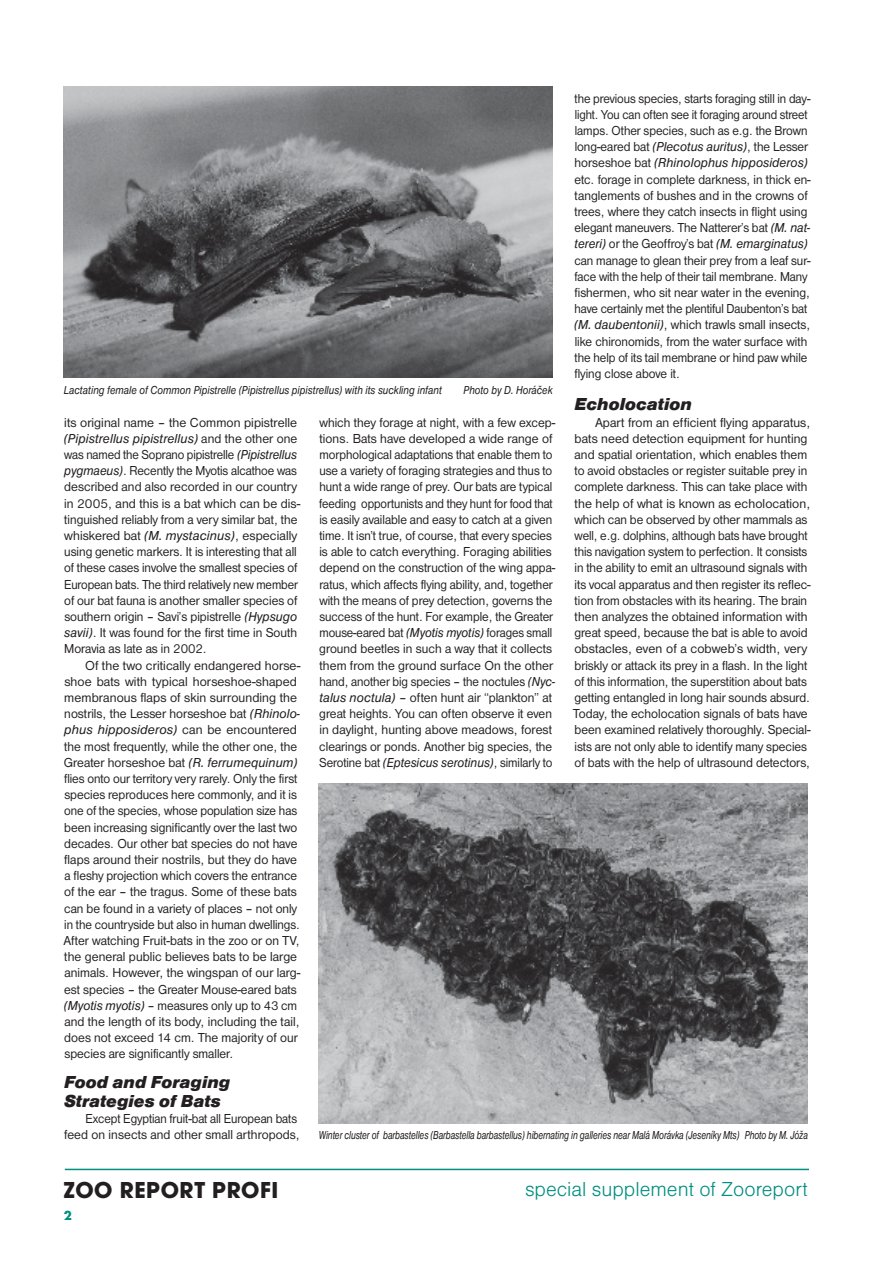
<style>
.page{position:relative;width:893px;height:1263px;background:#fff}
.page>*{position:absolute;margin:0;border:0;box-sizing:border-box;transform-origin:0 0}
.t1{font:700 24px "Avant Gar Got Itc TEE";letter-spacing:.025em;color:#231f20}
.t2{font:21px "Nimbus San DEE Ligh";color:#008e80}
.t3{font:18px/19.2px "Nimbus San DEE Blac Ital";color:#231f20}
.t4{font:13.5px/16.2px "Nimbus San DEE";color:#231f20}
.t5{font:13.5px/16.2px "Nimbus San DEE";color:#231f20;scale:.96 1}
.t6{font:13.5px/16.2px "Nimbus San DEE";color:#231f20;text-align:right;scale:.92 1}
.t7{font:italic 12px "Nimbus San DEE";letter-spacing:-.01em;color:#231f20;scale:.74 1}
.t8{font:italic 12px "Nimbus San DEE";letter-spacing:-.01em;color:#231f20;scale:.85 1}
.s1{font-style:italic}
</style>
<div class="page">
<img style="left:64px;top:86px;width:489px;height:292px">
<img style="left:319px;top:783px;width:489px;height:340px">
<hr style="left:65px;top:1169px;width:744px;height:1px;background:#008e80">
<p class="t6" style="left:574px;top:90px;width:258px;text-align:left">the previous species, starts foraging still in day&shy;light. You can often see it foraging around street lamps. Other species, such as e.g. the Brown long-eared bat <span class="s1">(Plecotus auritus)</span>, the Lesser horseshoe bat <span class="s1">(Rhinolophus hipposideros) </span>etc. forage in complete darkness, in thick en&shy;tanglements of bushes and in the crowns of trees, where they catch insects in flight using elegant maneuvers. The Natterer’s bat <span class="s1">(M. nat&shy;tereri)</span> or the Geoffroy’s bat <span class="s1">(M. emarginatus) </span>can manage to glean their prey from a leaf sur&shy;face with the help of their tail membrane. Many fishermen, who sit near water in the evening, have certainly met the plentiful Daubenton’s bat <span class="s1">(M. daubentonii)</span>, which trawls small insects, like chironomids, from the water surface with the help of its tail membrane or hind paw while flying close above it.</p>
<h3 class="t3" style="left:574px;top:395px;width:119px">Echolocation</h3>
<p class="t4" style="left:573px;top:414px;width:239px;text-indent:22px">Apart from an efficient flying apparatus, bats need detection equipment for hunting and spatial orientation, which enables them to avoid obstacles or register suitable prey in complete darkness. This can take place with the help of what is known as echolocation, which can be observed by other mammals as well, e.g. dolphins, although bats have brought this navigation system to perfection. It consists in the ability to emit an ultrasound signals with its vocal apparatus and then register its reflec&shy;tion from obstacles with its hearing. The brain then analyzes the obtained information with great speed, because the bat is able to avoid obstacles, even of a cobweb’s width, very briskly or attack its prey in a flash. In the light of this information, the superstition about bats getting entangled in long hair sounds absurd.<br>Today, the echolocation signals of bats have been examined relatively thoroughly. Special&shy;ists are not only able to identify many species of bats with the help of ultrasound detectors,</p>
<p class="t8" style="left:64px;top:383px;width:446px">Lactating female of Common Pipistrelle (Pipistrellus pipistrellus) with its suckling infant</p>
<p class="t8" style="left:464px;top:383px;width:107px">Photo by D. Horáček</p>
<p class="t4" style="left:64px;top:414px;width:238px">its original name – the Common pipistrelle <span class="s1">(Pipistrellus pipistrellus)</span> and the other one was named the Soprano pipistrelle <span class="s1">(Pipistrellus pygmaeus)</span>. Recently the Myotis alcathoe was described and also recorded in our country in 2005, and this is a bat which can be dis&shy;tinguished reliably from a very similar bat, the whiskered bat <span class="s1">(M. mystacinus)</span>, especially using genetic markers. It is interesting that all of these cases involve the smallest species of European bats. The third relatively new member of our bat fauna is another smaller species of southern origin – Savi’s pipistrelle <span class="s1">(Hypsugo savii)</span>. It was found for the first time in South Moravia as late as in 2002.</p>
<p class="t4" style="left:64px;top:657px;width:238px;text-indent:21px">Of the two critically endangered horse&shy;shoe bats with typical horseshoe-shaped membranous flaps of skin surrounding the nostrils, the Lesser horseshoe bat <span class="s1">(Rhinolo&shy;phus hipposideros)</span> can be encountered the most frequently, while the other one, the Greater horseshoe bat <span class="s1">(R. ferrumequinum) </span>flies onto our territory very rarely. Only the first species reproduces here commonly, and it is one of the species, whose population size has been increasing significantly over the last two decades. Our other bat species do not have flaps around their nostrils, but they do have a fleshy projection which covers the entrance of the ear – the tragus. Some of these bats can be found in a variety of places – not only in the countryside but also in human dwellings.<br>After watching Fruit-bats in the zoo or on TV, the general public believes bats to be large animals. However, the wingspan of our larg&shy;est species – the Greater Mouse-eared bats <span class="s1">(Myotis myotis)</span> – measures only up to 43 cm and the length of its body, including the tail, does not exceed 14 cm. The majority of our species are significantly smaller.</p>
<h3 class="t3" style="left:64px;top:1072px;width:168px">Food and Foraging<br>Strategies of Bats</h3>
<p class="t6" style="left:64px;top:1111px;width:258px">Except Egyptian fruit-bat all European bats feed on insects and other small arthropods,</p>
<p class="t5" style="left:319px;top:414px;width:248px">which they forage at night, with a few excep&shy;tions. Bats have developed a wide range of morphological adaptations that enable them to use a variety of foraging strategies and thus to hunt a wide range of prey. Our bats are typical feeding opportunists and they hunt for food that is easily available and easy to catch at a given time. It isn’t true, of course, that every species is able to catch everything. Foraging abilities depend on the construction of the wing appa&shy;ratus, which affects flying ability, and, together with the means of prey detection, governs the success of the hunt. For example, the Greater mouse-eared bat <span class="s1">(Myotis myotis)</span> forages small ground beetles in such a way that it collects them from the ground surface On the other hand, another big species – the noctules <span class="s1">(Nyc&shy;talus noctula)</span> – often hunt air “plankton” at great heights. You can often observe it even in daylight, hunting above meadows, forest clearings or ponds. Another big species, the Serotine bat <span class="s1">(Eptesicus serotinus)</span>, similarly to</p>
<p class="t7" style="left:319px;top:1129px;width:662px">Winter cluster of barbastelles (Barbastella barbastellus) hibernating in galleries near Malá Morávka (Jeseníky Mts) Photo by M. Jóža</p>
<h1 class="t1" style="left:64px;top:1175px;width:216px">ZOO REPORT PROFI</h1>
<h2 class="t2" style="left:525px;top:1177px;width:284px">special supplement of Zooreport</h2>
</div>
